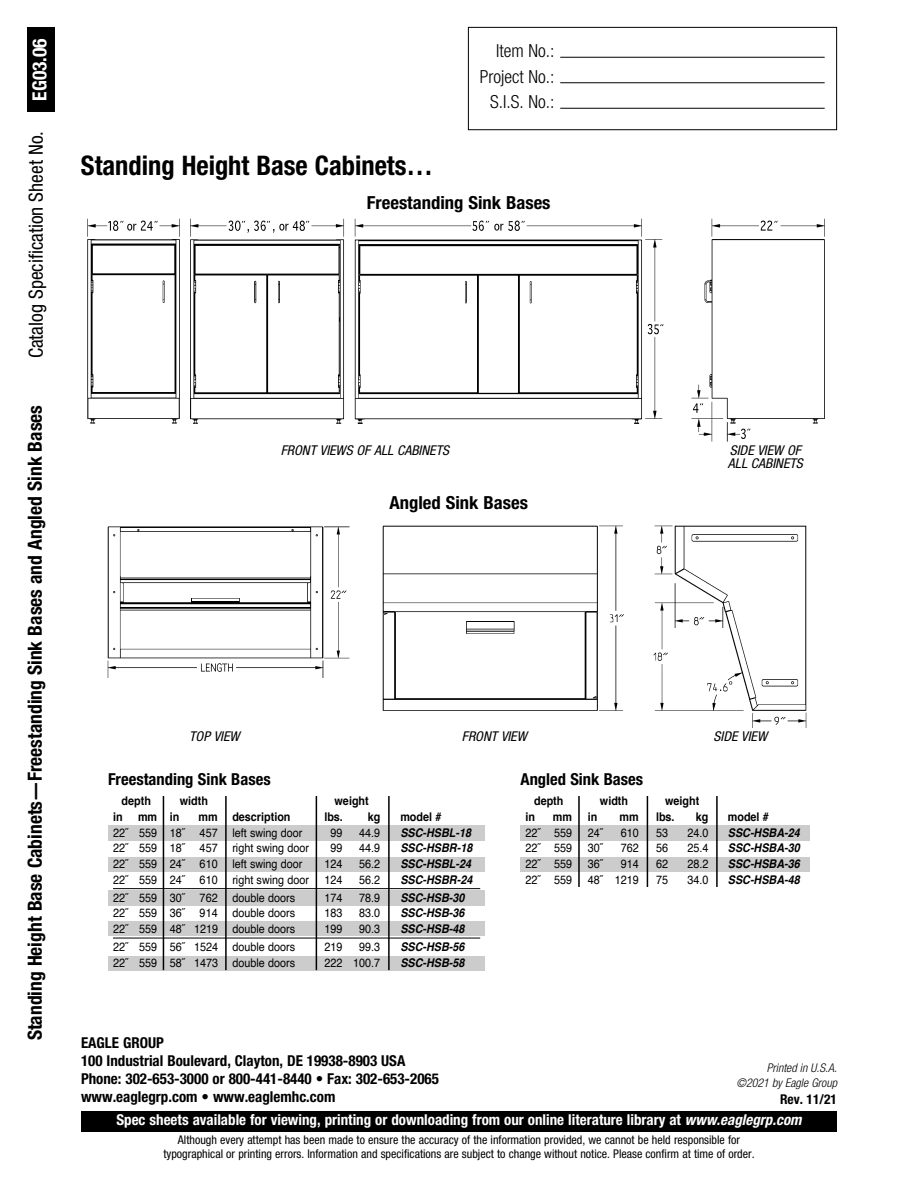
<style>
.page{position:relative;width:918px;height:1188px;background:#fff}
.page>*{position:absolute;margin:0;border:0;box-sizing:border-box;transform-origin:0 0}
.t1{font:700 condensed 27px "Helvetica Neue LT Pro";color:#000}
.t2{font:700 condensed 19.5px "Helvetica Neue LT Pro";color:#000}
.t3{font:condensed 19.5px "Helvetica Neue LT Pro";color:#000}
.t4{font:700 condensed 19.5px "Helvetica Neue LT Pro";color:#fff}
.t5{font:700 condensed 18px "Helvetica Neue LT Pro";color:#000}
.t6{font:300 condensed 18px/25.5px "Helvetica Neue LT Pro";color:#000;text-align:right}
.t7{font:700 condensed 16.5px "Helvetica Neue LT Pro";color:#000}
.t8{font:700 condensed 15px/18px "Helvetica Neue LT Pro";color:#000}
.t9{font:700 condensed 15px "Helvetica Neue LT Pro";color:#fff}
.t10{font:italic condensed 13.5px/13.5px "Helvetica Neue LT Pro";color:#000}
.t11{font:700 condensed 13.5px "Helvetica Neue LT Pro";color:#000}
.t12{font:12px "Helvetica";color:#000;scale:.9 1}
.t13{font:condensed 12px/13.5px "Helvetica Neue LT Pro";color:#000;text-align:center}
.t14{font:italic 700 12px "Helvetica";color:#000;scale:.9 1}
.t15{font:700 12px "Helvetica";color:#000;scale:.9 1}
.t16{font:italic 300 condensed 12px/14.4px "Helvetica Neue LT Pro";color:#000;text-align:right}
.s1{font-style:italic}
</style>
<div class="page">
<img style="left:382px;top:525px;width:425px;height:203px">
<img style="left:107px;top:526px;width:243px;height:152px">
<img style="left:87px;top:218px;width:738px;height:224px">
<div style="left:81px;top:1111px;width:756px;height:21px;background:#000"></div>
<div style="left:27px;top:27px;width:28px;height:85px;background:#000"></div>
<div style="left:468px;top:27px;width:369px;height:103px;border:1px solid #000"></div>
<hr style="left:560px;top:82px;width:265px;height:1px;background:#000">
<hr style="left:560px;top:57px;width:265px;height:1px;background:#000">
<hr style="left:560px;top:108px;width:265px;height:1px;background:#000">
<div style="left:108px;top:825px;width:377px;height:16px;background:#ccc"></div>
<div style="left:108px;top:857px;width:377px;height:15px;background:#ccc"></div>
<div style="left:108px;top:890px;width:377px;height:15px;background:#ccc"></div>
<div style="left:108px;top:922px;width:377px;height:14px;background:#ccc"></div>
<div style="left:108px;top:956px;width:377px;height:14px;background:#ccc"></div>
<hr style="left:113px;top:888px;width:367px;height:1px;background:#000">
<hr style="left:113px;top:938px;width:367px;height:1px;background:#000">
<hr style="left:163px;top:796px;width:1px;height:174px;background:#000">
<hr style="left:225px;top:796px;width:2px;height:174px;background:#000">
<hr style="left:388px;top:796px;width:2px;height:174px;background:#000">
<hr style="left:316px;top:796px;width:1px;height:174px;background:#000">
<div style="left:521px;top:825px;width:289px;height:16px;background:#ccc"></div>
<div style="left:521px;top:857px;width:289px;height:15px;background:#ccc"></div>
<hr style="left:578px;top:796px;width:2px;height:91px;background:#000">
<hr style="left:647px;top:796px;width:1px;height:91px;background:#000">
<hr style="left:716px;top:796px;width:2px;height:91px;background:#000">
<h2 class="t4" style="left:33px;top:101px;width:64px;rotate:-90deg">EG03.06</h2>
<h2 class="t3" style="left:29px;top:358px;width:229px;rotate:-90deg">Catalog Specification Sheet No.</h2>
<h2 class="t2" style="left:28px;top:1040px;width:637px;rotate:-90deg">Standing Height Base Cabinets—Freestanding Sink Bases and Angled Sink Bases</h2>
<h3 class="t6" style="left:480px;top:39px;width:76px">Item No.:<br>Project No.:<br>S.I.S. No.:</h3>
<h1 class="t1" style="left:81px;top:155px;width:354px">Standing Height Base Cabinets…</h1>
<h3 class="t5" style="left:367px;top:196px;width:185px">Freestanding Sink Bases</h3>
<p class="t10" style="left:281px;top:443px;width:170px">FRONT VIEWS OF ALL CABINETS</p>
<h3 class="t5" style="left:390px;top:496px;width:140px">Angled Sink Bases</h3>
<p class="t10" style="left:728px;top:443px;width:77px">SIDE VIEW OF<br>ALL CABINETS</p>
<p class="t10" style="left:189px;top:729px;width:52px">TOP VIEW</p>
<p class="t10" style="left:462px;top:729px;width:67px">FRONT VIEW</p>
<p class="t10" style="left:714px;top:729px;width:55px">SIDE VIEW</p>
<h3 class="t7" style="left:108px;top:773px;width:164px">Freestanding Sink Bases</h3>
<p class="t15" style="left:122px;top:796px;width:34px">depth</p>
<p class="t15" style="left:180px;top:796px;width:33px">width</p>
<p class="t15" style="left:335px;top:796px;width:40px">weight</p>
<p class="t15" style="left:113px;top:812px;width:12px">in</p>
<p class="t15" style="left:138px;top:812px;width:47px">mm in</p>
<p class="t15" style="left:198px;top:812px;width:104px">mm description</p>
<p class="t15" style="left:324px;top:812px;width:22px">lbs.</p>
<p class="t15" style="left:368px;top:812px;width:16px">kg</p>
<p class="t15" style="left:400px;top:812px;width:47px">model #</p>
<p class="t12" style="left:113px;top:827px;width:212px">22˝ 559 18˝ 457 left swing door</p>
<p class="t12" style="left:330px;top:827px;width:15px">99</p>
<p class="t12" style="left:359px;top:827px;width:25px">44.9</p>
<p class="t14" style="left:400px;top:827px;width:80px">SSC-HSBL-18</p>
<p class="t12" style="left:113px;top:843px;width:219px">22˝ 559 18˝ 457 right swing door</p>
<p class="t12" style="left:330px;top:843px;width:15px">99</p>
<p class="t12" style="left:359px;top:843px;width:25px">44.9</p>
<p class="t14" style="left:400px;top:843px;width:82px">SSC-HSBR-18</p>
<p class="t12" style="left:113px;top:859px;width:212px">22˝ 559 24˝ 610 left swing door</p>
<p class="t12" style="left:324px;top:859px;width:22px">124</p>
<p class="t12" style="left:359px;top:859px;width:25px">56.2</p>
<p class="t14" style="left:400px;top:859px;width:80px">SSC-HSBL-24</p>
<p class="t12" style="left:113px;top:875px;width:219px">22˝ 559 24˝ 610 right swing door</p>
<p class="t12" style="left:324px;top:875px;width:22px">124</p>
<p class="t12" style="left:359px;top:875px;width:25px">56.2</p>
<p class="t14" style="left:400px;top:875px;width:82px">SSC-HSBR-24</p>
<p class="t12" style="left:113px;top:892px;width:204px">22˝ 559 30˝ 762 double doors</p>
<p class="t12" style="left:324px;top:892px;width:22px">174</p>
<p class="t12" style="left:359px;top:892px;width:25px">78.9</p>
<p class="t14" style="left:400px;top:892px;width:73px">SSC-HSB-30</p>
<p class="t12" style="left:113px;top:908px;width:204px">22˝ 559 36˝ 914 double doors</p>
<p class="t12" style="left:324px;top:908px;width:22px">183</p>
<p class="t12" style="left:359px;top:908px;width:25px">83.0</p>
<p class="t14" style="left:400px;top:908px;width:73px">SSC-HSB-36</p>
<p class="t12" style="left:113px;top:924px;width:204px">22˝ 559 48˝ 1219 double doors</p>
<p class="t12" style="left:324px;top:924px;width:22px">199</p>
<p class="t12" style="left:359px;top:924px;width:25px">90.3</p>
<p class="t14" style="left:400px;top:924px;width:73px">SSC-HSB-48</p>
<p class="t12" style="left:113px;top:942px;width:204px">22˝ 559 56˝ 1524 double doors</p>
<p class="t12" style="left:324px;top:942px;width:22px">219</p>
<p class="t12" style="left:359px;top:942px;width:25px">99.3</p>
<p class="t14" style="left:400px;top:942px;width:73px">SSC-HSB-56</p>
<p class="t12" style="left:113px;top:958px;width:204px">22˝ 559 58˝ 1473 double doors</p>
<p class="t12" style="left:324px;top:958px;width:64px">222 100.7</p>
<p class="t14" style="left:400px;top:958px;width:73px">SSC-HSB-58</p>
<h3 class="t7" style="left:521px;top:773px;width:124px">Angled Sink Bases</h3>
<p class="t15" style="left:534px;top:796px;width:34px">depth</p>
<p class="t15" style="left:600px;top:796px;width:33px">width</p>
<p class="t15" style="left:665px;top:796px;width:40px">weight</p>
<p class="t15" style="left:526px;top:812px;width:12px">in</p>
<p class="t15" style="left:553px;top:812px;width:23px">mm</p>
<p class="t15" style="left:588px;top:812px;width:12px">in</p>
<p class="t15" style="left:620px;top:812px;width:23px">mm</p>
<p class="t15" style="left:656px;top:812px;width:22px">lbs.</p>
<p class="t15" style="left:696px;top:812px;width:16px">kg</p>
<p class="t15" style="left:728px;top:812px;width:47px">model #</p>
<p class="t12" style="left:526px;top:827px;width:53px">22˝ 559</p>
<p class="t12" style="left:588px;top:827px;width:19px">24˝</p>
<p class="t12" style="left:621px;top:827px;width:22px">610</p>
<p class="t12" style="left:656px;top:827px;width:15px">53</p>
<p class="t12" style="left:688px;top:827px;width:25px">24.0</p>
<p class="t14" style="left:728px;top:827px;width:82px">SSC-HSBA-24</p>
<p class="t12" style="left:526px;top:843px;width:53px">22˝ 559</p>
<p class="t12" style="left:588px;top:843px;width:19px">30˝</p>
<p class="t12" style="left:621px;top:843px;width:22px">762</p>
<p class="t12" style="left:656px;top:843px;width:15px">56</p>
<p class="t12" style="left:688px;top:843px;width:25px">25.4</p>
<p class="t14" style="left:728px;top:843px;width:82px">SSC-HSBA-30</p>
<p class="t12" style="left:526px;top:859px;width:53px">22˝ 559</p>
<p class="t12" style="left:588px;top:859px;width:19px">36˝</p>
<p class="t12" style="left:621px;top:859px;width:22px">914</p>
<p class="t12" style="left:656px;top:859px;width:15px">62</p>
<p class="t12" style="left:688px;top:859px;width:25px">28.2</p>
<p class="t14" style="left:728px;top:859px;width:82px">SSC-HSBA-36</p>
<p class="t12" style="left:526px;top:875px;width:53px">22˝ 559</p>
<p class="t12" style="left:588px;top:875px;width:58px">48˝ 1219</p>
<p class="t12" style="left:656px;top:875px;width:15px">75</p>
<p class="t12" style="left:688px;top:875px;width:25px">34.0</p>
<p class="t14" style="left:728px;top:875px;width:82px">SSC-HSBA-48</p>
<p class="t8" style="left:81px;top:1035px;width:359px">EAGLE GROUP<br>100 Industrial Boulevard, Clayton, DE 19938-8903 USA Phone: 302-653-3000 or 800-441-8440 • Fax: 302-653-2065 www.eaglegrp.com • www.eaglemhc.com</p>
<p class="t9" style="left:116px;top:1114px;width:687px">Spec sheets available for viewing, printing or downloading from our online literature library at <span class="s1">www.eaglegrp.com</span></p>
<p class="t13" style="left:163px;top:1134px;width:593px">Although every attempt has been made to ensure the accuracy of the information provided, we cannot be held responsible for typographical or printing errors. Information and specifications are subject to change without notice. Please confirm at time of order.</p>
<p class="t16" style="left:736px;top:1062px;width:102px">Printed in U.S.A. ©2021 by Eagle Group</p>
<p class="t11" style="left:780px;top:1094px;width:58px">Rev. 11/21</p>
</div>
